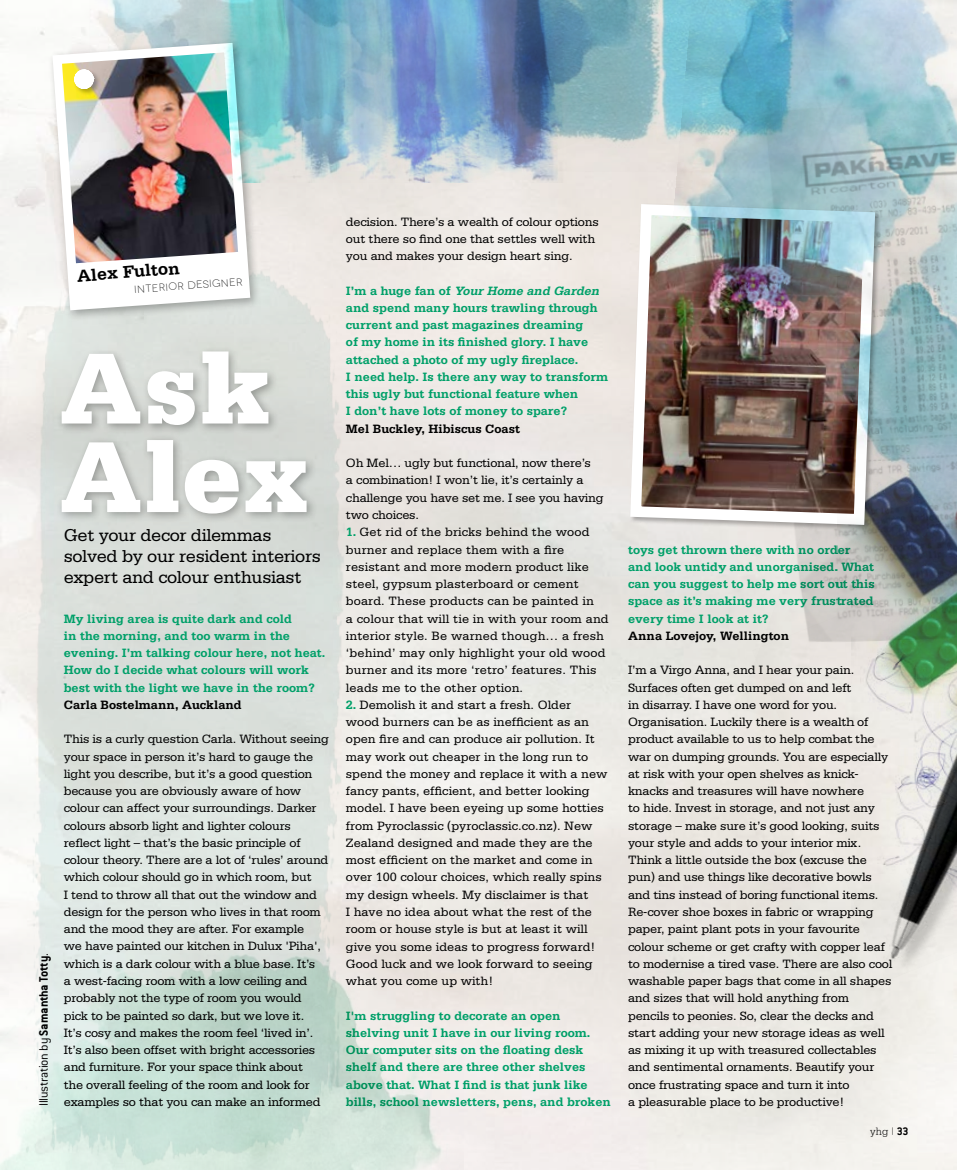
<style>
.page{position:relative;width:957px;height:1170px;background:#fff}
.page>*{position:absolute;margin:0;border:0;box-sizing:border-box;transform-origin:0 0}
.t1{font:900 106.5px/88.5px "Serifa";letter-spacing:.02em;color:#fff}
.t2{font:18.15px/20.7px "Serifa";letter-spacing:-.02em;color:#000}
.t3{font:700 18px "Serifa";color:#000}
.t4{font:300 13.5px "Conduit ITC";letter-spacing:-.015em;color:#000}
.t5{font:12.75px/17.2px "Serifa";letter-spacing:-.015em;color:#000}
.t6{font:700 12.75px/17.2px "Serifa";color:#00a069}
.t7{font:12.75px/17.2px "Serifa";letter-spacing:.01em;color:#000}
.t8{font:700 12.75px "Serifa";color:#000}
.t9{font:300 11.25px "Serifa";color:#000}
.t10{font:300 10.35px "Novecentowide";color:#000}
.s1{font-weight:700}
.s2{font-style:italic}
.s3{font-weight:700;color:#00a069}
.s4{font-family:"Conduit ITC";font-weight:700;font-size:12px}
</style>
<div class="page">
<img style="left:89px;top:0;width:73px;height:38px">
<div style="left:261px;top:174px;width:404px;height:51px;background:#ebe6e1"></div>
<img style="left:594px;top:0;width:71px;height:174px">
<img style="left:752px;top:792px;width:205px;height:189px">
<div style="left:47px;top:38px;width:214px;height:283px;background:#000;opacity:.3"></div>
<img style="left:48px;top:38px;width:207px;height:277px">
<svg style="left:75px;top:252px;width:169px;height:54px"></svg>
<div style="left:73px;top:69px;width:27px;height:27px;background:#000;opacity:.3"></div>
<svg style="left:74px;top:69px;width:20px;height:20px"></svg>
<div style="left:738px;top:532px;width:113px;height:260px;background:#eae6df"></div>
<img style="left:162px;top:0;width:432px;height:182px">
<div style="left:56px;top:347px;width:261px;height:177px;background:#000;opacity:.3"></div>
<img style="left:851px;top:699px;width:106px;height:210px">
<img style="left:744px;top:532px;width:213px;height:167px">
<img style="left:625px;top:198px;width:212px;height:332px">
<img style="left:837px;top:321px;width:120px;height:344px">
<img style="left:0;top:953px;width:463px;height:216px">
<img style="left:665px;top:0;width:292px;height:321px">
<h3 class="t3" style="left:76px;top:266px;width:105px;rotate:-5deg">Alex Fulton</h3>
<p class="t10" style="left:134px;top:283px;width:110px;rotate:-4deg">interior designer</p>
<h1 class="t1" style="left:60px;top:344px;width:250px">Ask<br>Alex</h1>
<h2 class="t2" style="left:64px;top:525px;width:258px">Get your decor dilemmas solved by our resident interiors expert and colour enthusiast</h2>
<p class="t4" style="left:36px;top:1106px;width:154px;rotate:-90deg">Illustration by <span class="s1">Samantha Totty</span>.</p>
<p class="t6" style="left:64px;top:609px;width:263px">My living area is quite dark and cold<br>in the morning, and too warm in the evening. I’m talking colour here, not heat.<br>How do I decide what colours will work best with the light we have in the room?</p>
<p class="t8" style="left:64px;top:697px;width:179px">Carla Bostelmann, Auckland</p>
<p class="t5" style="left:64px;top:730px;width:267px">This is a curly question Carla. Without seeing your space in person it’s hard to gauge the light you describe, but it’s a good question because you are obviously aware of how colour can affect your surroundings. Darker colours absorb light and lighter colours reflect light – that’s the basic principle of colour theory. There are a lot of ‘rules’ around which colour should go in which room, but<br>I tend to throw all that out the window and design for the person who lives in that room and the mood they are after. For example<br>we have painted our kitchen in Dulux 'Piha', which is a dark colour with a blue base. It’s<br>a west-facing room with a low ceiling and probably not the type of room you would<br>pick to be painted so dark, but we love it.<br>It’s cosy and makes the room feel ‘lived in’.<br>It’s also been offset with bright accessories and furniture. For your space think about<br>the overall feeling of the room and look for examples so that you can make an informed</p>
<p class="t5" style="left:346px;top:213px;width:254px">decision. There’s a wealth of colour options out there so find one that settles well with you and makes your design heart sing.</p>
<p class="t6" style="left:346px;top:282px;width:264px">I ’ m a h u g e f a n o f <span class="s2">YourHome and Garden </span>and spend many hours trawling through current and past magazines dreaming<br>of my home in its finished glory. I have attached a photo of my ugly fireplace.<br>I need help. Is there any way to transform this ugly but functional feature when<br>I don’t have lots of money to spare?</p>
<p class="t8" style="left:346px;top:421px;width:176px">Mel Buckley, Hibiscus Coast</p>
<p class="t5" style="left:346px;top:454px;width:259px">Oh Mel… ugly but functional, now there’s<br>a combination! I won’t lie, it’s certainly a challenge you have set me. I see you having two choices.</p>
<p class="t7" style="left:346px;top:523px;width:264px"><span class="s3">1.</span> Get rid of the bricks behind the wood burner and replace them with a fire resistant and more modern product like steel, gypsum plasterboard or cement board. These products can be painted in<br>a colour that will tie in with your room and interior style. Be warned though… a fresh ‘behind’ may only highlight your old wood burner and its more ‘retro’ features. This leads me to the other option.</p>
<p class="t5" style="left:346px;top:696px;width:263px"><span class="s3">2.</span> Demolish it and start a fresh. Older wood burners can be as inefficient as an open fire and can produce air pollution. It may work out cheaper in the long run to spend the money and replace it with a new fancy pants, efficient, and better looking model. I have been eyeing up some hotties from Pyroclassic (pyroclassic.co.nz). New Zealand designed and made they are the most efficient on the market and come in over 100 colour choices, which really spins my design wheels. My disclaimer is that<br>I have no idea about what the rest of the room or house style is but at least it will give you some ideas to progress forward!<br>Good luck and we look forward to seeing what you come up with!</p>
<p class="t6" style="left:346px;top:1006px;width:267px">I'm struggling to decorate an open shelving unit I have in our living room.<br>Our computer sits on the floating desk shelf and there are three other shelves above that. What I find is that junk like bills, school newsletters, pens, and broken</p>
<p class="t6" style="left:628px;top:540px;width:248px">toys get thrown there with no order and look untidy and unorganised. What can you suggest to help me sort out this space as it’s making me very frustrated every time I look at it?</p>
<p class="t8" style="left:628px;top:628px;width:163px">Anna Lovejoy, Wellington</p>
<p class="t5" style="left:628px;top:661px;width:266px">I’m a Virgo Anna, and I hear your pain.<br>Surfaces often get dumped on and left<br>in disarray. I have one word for you.<br>Organisation. Luckily there is a wealth of product available to us to help combat the war on dumping grounds. You are especially at risk with your open shelves as knick&shy;knacks and treasures will have nowhere<br>to hide. Invest in storage, and not just any storage – make sure it’s good looking, suits your style and adds to your interior mix.<br>Think a little outside the box (excuse the pun) and use things like decorative bowls and tins instead of boring functional items.<br>Re-cover shoe boxes in fabric or wrapping paper, paint plant pots in your favourite colour scheme or get crafty with copper leaf to modernise a tired vase. There are also cool washable paper bags that come in all shapes and sizes that will hold anything from pencils to peonies. So, clear the decks and start adding your new storage ideas as well as mixing it up with treasured collectables and sentimental ornaments. Beautify your once frustrating space and turn it into<br>a pleasurable place to be productive!</p>
<p class="t9" style="left:870px;top:1124px;width:40px">yhg <sup>|</sup> <span class="s4">33</span></p>
</div>
